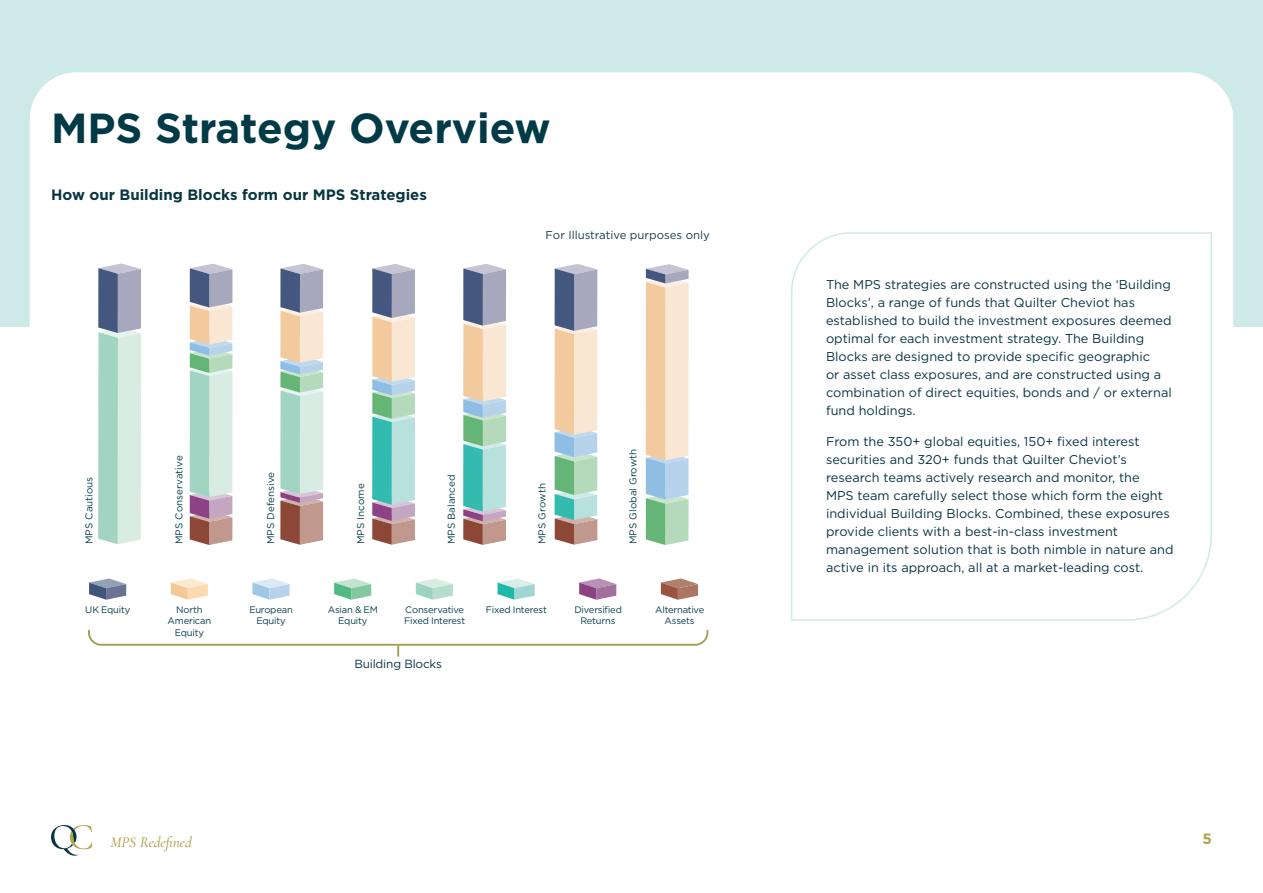
<style>
.page{position:relative;width:1263px;height:893px;background:#fff}
.page>*{position:absolute;margin:0;border:0;box-sizing:border-box;transform-origin:0 0}
.t1{font:700 42px "Gotham";color:#003a47}
.t2{font:700 15px "Gotham";color:#083542}
.t3{font:italic 500 15px "Cormorant Garamond";color:#b0a351}
.t4{font:700 15px "Gotham";color:#b0a351}
.t5{font:12.75px/18px "Gotham";color:#083542}
.t6{font:11.85px "Gotham";letter-spacing:-.015em;color:#073642}
.t7{font:11.4px "Gotham";color:#153d49}
.t8{font:9.9px "Gotham";color:#053e49}
.t9{font:9.45px/11.2px "Gotham";letter-spacing:-.02em;color:#053e49;text-align:center}
</style>
<div class="page">
<svg style="left:51px;top:825px;width:41px;height:31px"></svg>
<div style="left:0;top:0;width:1263px;height:326px;background:#ceeae8"></div>
<div style="left:30px;top:72px;width:1203px;height:254px;background:#fff"></div>
<svg style="left:790px;top:231px;width:423px;height:390px"></svg>
<div style="left:52px;top:214px;width:688px;height:474px;background:#fff"></div>
<svg style="left:89px;top:578px;width:37px;height:22px"></svg>
<svg style="left:171px;top:578px;width:37px;height:22px"></svg>
<svg style="left:252px;top:578px;width:38px;height:22px"></svg>
<svg style="left:334px;top:578px;width:37px;height:22px"></svg>
<svg style="left:416px;top:578px;width:37px;height:22px"></svg>
<svg style="left:497px;top:578px;width:38px;height:22px"></svg>
<svg style="left:579px;top:578px;width:37px;height:22px"></svg>
<svg style="left:661px;top:578px;width:37px;height:22px"></svg>
<svg style="left:88px;top:630px;width:621px;height:27px"></svg>
<svg style="left:372px;top:264px;width:43px;height:281px;background:#a9bcb7"></svg>
<svg style="left:463px;top:264px;width:43px;height:281px;background:#aebcb6"></svg>
<svg style="left:555px;top:264px;width:42px;height:281px;background:#b9bcb2"></svg>
<svg style="left:280px;top:264px;width:43px;height:281px;background:#bcc0b9"></svg>
<svg style="left:646px;top:264px;width:43px;height:281px;background:#d7d4bf"></svg>
<svg style="left:98px;top:263px;width:43px;height:281px;background:#b3cecc"></svg>
<svg style="left:190px;top:264px;width:43px;height:281px;background:#bbc4bf"></svg>
<h1 class="t1" style="left:51px;top:100px;width:501px">MPS Strategy Overview</h1>
<p class="t2" style="left:51px;top:184px;width:377px">How our Building Blocks form our MPS Strategies</p>
<p class="t8" style="left:83px;top:544px;width:69px;rotate:-90deg">MPS Cautious</p>
<p class="t8" style="left:173px;top:544px;width:90px;rotate:-90deg">MPS Conservative</p>
<p class="t7" style="left:546px;top:228px;width:166px">For Illustrative purposes only</p>
<p class="t8" style="left:264px;top:544px;width:74px;rotate:-90deg">MPS Defensive</p>
<p class="t8" style="left:354px;top:544px;width:62px;rotate:-90deg">MPS Income</p>
<p class="t8" style="left:445px;top:544px;width:71px;rotate:-90deg">MPS Balanced</p>
<p class="t8" style="left:536px;top:544px;width:63px;rotate:-90deg">MPS Growth</p>
<p class="t8" style="left:626px;top:544px;width:97px;rotate:-90deg">MPS Global Growth</p>
<p class="t9" style="left:85px;top:604px;width:47px">UK Equity</p>
<p class="t9" style="left:168px;top:604px;width:45px">North<br>American<br>Equity</p>
<p class="t9" style="left:249px;top:604px;width:45px">European<br>Equity</p>
<p class="t9" style="left:328px;top:604px;width:52px">Asian &amp; EM<br>Equity</p>
<p class="t9" style="left:404px;top:604px;width:62px;text-align:left">Conservative<br>Fixed Interest</p>
<p class="t9" style="left:486px;top:604px;width:62px">Fixed Interest</p>
<p class="t9" style="left:574px;top:604px;width:49px">Diversified<br>Returns</p>
<p class="t9" style="left:655px;top:604px;width:51px">Alternative<br>Assets</p>
<p class="t6" style="left:354px;top:656px;width:89px">Building Blocks</p>
<p class="t5" style="left:826px;top:275px;width:347px">The MPS strategies are constructed using the ‘Building Blocks’, a range of funds that Quilter Cheviot has established to build the investment exposures deemed optimal for each investment strategy. The Building Blocks are designed to provide specific geographic<br>or asset class exposures, and are constructed using a combination of direct equities, bonds and / or external fund holdings.</p>
<p class="t5" style="left:826px;top:432px;width:349px">From the 350+ global equities, 150+ fixed interest securities and 320+ funds that Quilter Cheviot’s research teams actively research and monitor, the<br>MPS team carefully select those which form the eight individual Building Blocks. Combined, these exposures provide clients with a best-in-class investment management solution that is both nimble in nature and active in its approach, all at a market-leading cost.</p>
<p class="t3" style="left:111px;top:833px;width:83px">MPS Redefined</p>
<p class="t4" style="left:1202px;top:828px;width:11px">5</p>
</div>
